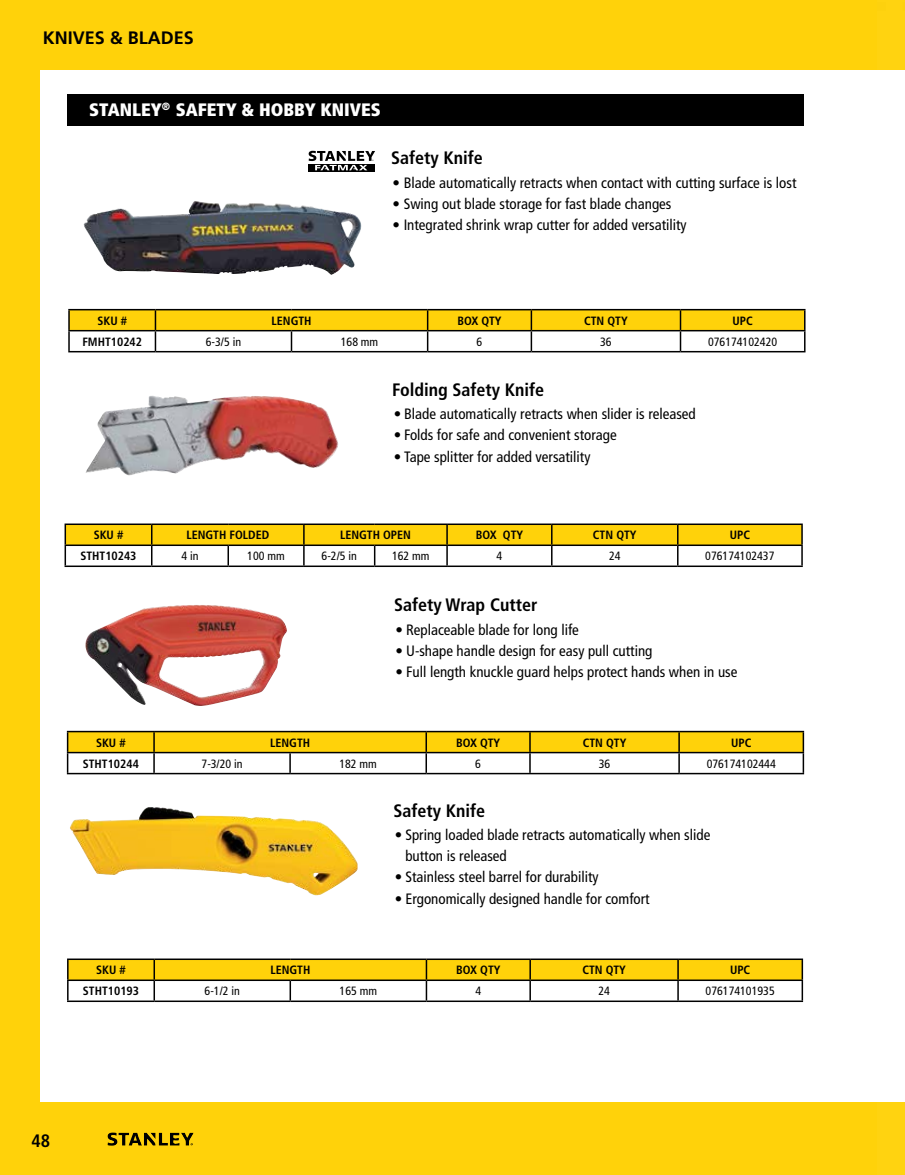
<style>
.page{position:relative;width:905px;height:1175px;background:#fff}
.page>*{position:absolute;margin:0;border:0;box-sizing:border-box;transform-origin:0 0}
.t1{font:700 condensed 18px "Frutiger";color:#000}
.t2{font:900 condensed 18px "Frutiger";color:#fff}
.t3{font:700 18px "Frutiger";color:#000}
.t4{font:condensed 15px/21.3px "Frutiger";color:#000}
.t5{font:700 condensed 12px "Frutiger";color:#000}
.t6{font:condensed 12px "Frutiger";color:#000}
</style>
<div class="page">
<div style="left:0;top:0;width:904px;height:1174px;background:#ffd20a"></div>
<svg style="left:107px;top:1132px;width:87px;height:13px"></svg>
<div style="left:41px;top:71px;width:863px;height:1031px;background:#fff"></div>
<hr style="left:67px;top:958px;width:87px;height:2px;background:#000">
<hr style="left:67px;top:1000px;width:87px;height:2px;background:#000">
<hr style="left:426px;top:1000px;width:104px;height:2px;background:#000">
<hr style="left:530px;top:1000px;width:148px;height:2px;background:#000">
<hr style="left:678px;top:1000px;width:125px;height:2px;background:#000">
<hr style="left:154px;top:958px;width:136px;height:2px;background:#000">
<hr style="left:290px;top:958px;width:136px;height:2px;background:#000">
<hr style="left:154px;top:1000px;width:136px;height:2px;background:#000">
<hr style="left:290px;top:1000px;width:136px;height:2px;background:#000">
<hr style="left:426px;top:958px;width:104px;height:2px;background:#000">
<hr style="left:530px;top:958px;width:148px;height:2px;background:#000">
<hr style="left:678px;top:958px;width:125px;height:2px;background:#000">
<svg style="left:67px;top:959px;width:736px;height:42px"></svg>
<hr style="left:678px;top:979px;width:125px;height:2px;background:#000">
<hr style="left:154px;top:979px;width:136px;height:2px;background:#000">
<hr style="left:290px;top:979px;width:136px;height:2px;background:#000">
<img style="left:70px;top:807px;width:287px;height:88px">
<hr style="left:68px;top:331px;width:2px;height:20px;background:#000">
<hr style="left:68px;top:309px;width:87px;height:1px;background:#000">
<hr style="left:68px;top:310px;width:2px;height:20px;background:#000">
<hr style="left:68px;top:330px;width:87px;height:1px;background:#000">
<hr style="left:68px;top:351px;width:87px;height:1px;background:#000">
<hr style="left:155px;top:309px;width:136px;height:1px;background:#000">
<hr style="left:291px;top:309px;width:136px;height:1px;background:#000">
<hr style="left:427px;top:309px;width:104px;height:1px;background:#000">
<hr style="left:531px;top:309px;width:149px;height:1px;background:#000">
<hr style="left:680px;top:309px;width:125px;height:1px;background:#000">
<svg style="left:69px;top:310px;width:736px;height:42px"></svg>
<hr style="left:680px;top:351px;width:125px;height:1px;background:#000">
<svg style="left:308px;top:170px;width:67px;height:1px"></svg>
<svg style="left:308px;top:151px;width:67px;height:19px"></svg>
<hr style="left:65px;top:523px;width:87px;height:2px;background:#000">
<hr style="left:65px;top:565px;width:87px;height:2px;background:#000">
<hr style="left:304px;top:565px;width:70px;height:2px;background:#000">
<hr style="left:374px;top:565px;width:73px;height:2px;background:#000">
<hr style="left:447px;top:565px;width:104px;height:2px;background:#000">
<hr style="left:551px;top:565px;width:126px;height:2px;background:#000">
<hr style="left:677px;top:565px;width:125px;height:2px;background:#000">
<hr style="left:152px;top:523px;width:76px;height:2px;background:#000">
<hr style="left:228px;top:523px;width:76px;height:2px;background:#000">
<hr style="left:152px;top:565px;width:76px;height:2px;background:#000">
<hr style="left:228px;top:565px;width:76px;height:2px;background:#000">
<hr style="left:304px;top:523px;width:70px;height:2px;background:#000">
<hr style="left:374px;top:523px;width:73px;height:2px;background:#000">
<hr style="left:447px;top:523px;width:104px;height:2px;background:#000">
<hr style="left:551px;top:523px;width:126px;height:2px;background:#000">
<hr style="left:677px;top:523px;width:125px;height:2px;background:#000">
<svg style="left:65px;top:524px;width:737px;height:42px"></svg>
<img style="left:84px;top:202px;width:278px;height:73px">
<img style="left:85px;top:395px;width:253px;height:80px">
<div style="left:67px;top:94px;width:736px;height:32px;background:#000"></div>
<hr style="left:802px;top:753px;width:2px;height:20px;background:#000">
<hr style="left:67px;top:773px;width:87px;height:1px;background:#000">
<hr style="left:426px;top:773px;width:104px;height:1px;background:#000">
<hr style="left:530px;top:773px;width:149px;height:1px;background:#000">
<hr style="left:679px;top:773px;width:125px;height:1px;background:#000">
<hr style="left:154px;top:773px;width:136px;height:1px;background:#000">
<hr style="left:290px;top:773px;width:136px;height:1px;background:#000">
<hr style="left:679px;top:731px;width:125px;height:1px;background:#000">
<svg style="left:67px;top:731px;width:736px;height:42px"></svg>
<hr style="left:802px;top:732px;width:2px;height:20px;background:#000">
<hr style="left:679px;top:752px;width:125px;height:1px;background:#000">
<hr style="left:154px;top:752px;width:136px;height:1px;background:#000">
<hr style="left:290px;top:752px;width:136px;height:1px;background:#000">
<img style="left:85px;top:605px;width:202px;height:101px">
<p class="t3" style="left:43px;top:27px;width:141px">KNIVES &amp; BLADES</p>
<p class="t2" style="left:89px;top:98px;width:98px">STANLEY<sup>®</sup> SAFETY</p>
<p class="t2" style="left:241px;top:98px;width:120px">&amp; HOBBY KNIVES</p>
<p class="t1" style="left:391px;top:147px;width:93px">Safety Knife</p>
<p class="t4" style="left:392px;top:172px;width:405px">• Blade automatically retracts when contact with cutting surface is lost</p>
<p class="t4" style="left:392px;top:193px;width:280px">• Swing out blade storage for fast blade changes</p>
<p class="t4" style="left:392px;top:214px;width:295px">• Integrated shrink wrap cutter for added versatility</p>
<p class="t5" style="left:97px;top:313px;width:31px">SKU #</p>
<p class="t5" style="left:271px;top:313px;width:8px">LENGTH</p>
<p class="t5" style="left:457px;top:313px;width:46px">Box Qty</p>
<p class="t5" style="left:584px;top:313px;width:8px">CTN</p>
<p class="t5" style="left:607px;top:313px;width:15px">QTY</p>
<p class="t5" style="left:732px;top:313px;width:8px">UPC</p>
<p class="t5" style="left:82px;top:334px;width:61px">FMHT10242</p>
<p class="t6" style="left:206px;top:334px;width:37px">6-3/5 in</p>
<p class="t6" style="left:341px;top:334px;width:39px">168 mm</p>
<p class="t6" style="left:476px;top:334px;width:7px">6</p>
<p class="t6" style="left:600px;top:334px;width:13px">36</p>
<p class="t6" style="left:708px;top:334px;width:71px">076174102420</p>
<p class="t1" style="left:392px;top:379px;width:153px">Folding Safety Knife</p>
<p class="t4" style="left:393px;top:403px;width:303px">• Blade automatically retracts when slider is released</p>
<p class="t4" style="left:393px;top:424px;width:224px">• Folds for safe and convenient storage</p>
<p class="t4" style="left:393px;top:446px;width:198px">• Tape splitter for added versatility</p>
<p class="t5" style="left:94px;top:528px;width:31px">SKU #</p>
<p class="t5" style="left:186px;top:528px;width:8px">LENGTH</p>
<p class="t5" style="left:229px;top:528px;width:8px">FOLDED</p>
<p class="t5" style="left:340px;top:528px;width:8px">LENGTH</p>
<p class="t5" style="left:383px;top:528px;width:8px">OPEN</p>
<p class="t5" style="left:475px;top:528px;width:49px">Box Qty</p>
<p class="t5" style="left:593px;top:528px;width:8px">CTN</p>
<p class="t5" style="left:616px;top:528px;width:15px">QTY</p>
<p class="t5" style="left:729px;top:528px;width:8px">UPC</p>
<p class="t5" style="left:80px;top:549px;width:8px">STHT</p>
<p class="t5" style="left:105px;top:549px;width:33px">10243</p>
<p class="t6" style="left:181px;top:549px;width:19px">4 in</p>
<p class="t6" style="left:247px;top:549px;width:39px">100 mm</p>
<p class="t6" style="left:321px;top:549px;width:37px">6-2/5 in</p>
<p class="t6" style="left:392px;top:549px;width:39px">162 mm</p>
<p class="t6" style="left:496px;top:549px;width:7px">4</p>
<p class="t6" style="left:609px;top:549px;width:13px">24</p>
<p class="t6" style="left:705px;top:549px;width:71px">076174102437</p>
<p class="t1" style="left:394px;top:594px;width:145px">Safety Wrap Cutter</p>
<p class="t4" style="left:395px;top:619px;width:185px">• Replaceable blade for long life</p>
<p class="t4" style="left:395px;top:640px;width:258px">• U-shape handle design for easy pull cutting</p>
<p class="t4" style="left:395px;top:661px;width:343px">• Full length knuckle guard helps protect hands when in use</p>
<p class="t5" style="left:96px;top:735px;width:31px">SKU #</p>
<p class="t5" style="left:270px;top:735px;width:8px">LENGTH</p>
<p class="t5" style="left:456px;top:735px;width:46px">Box Qty</p>
<p class="t5" style="left:582px;top:735px;width:8px">CTN</p>
<p class="t5" style="left:606px;top:735px;width:15px">QTY</p>
<p class="t5" style="left:731px;top:735px;width:8px">UPC</p>
<p class="t5" style="left:83px;top:756px;width:8px">STHT</p>
<p class="t5" style="left:108px;top:756px;width:33px">10244</p>
<p class="t6" style="left:201px;top:756px;width:43px">7-3/20 in</p>
<p class="t6" style="left:339px;top:756px;width:39px">182 mm</p>
<p class="t6" style="left:475px;top:756px;width:7px">6</p>
<p class="t6" style="left:598px;top:756px;width:13px">36</p>
<p class="t6" style="left:706px;top:756px;width:71px">076174102444</p>
<p class="t1" style="left:393px;top:799px;width:93px">Safety Knife</p>
<p class="t4" style="left:405px;top:824px;width:306px;text-indent:-10px">• Spring loaded blade retracts automatically when slide button is released</p>
<p class="t4" style="left:395px;top:866px;width:205px">• Stainless steel barrel for durability</p>
<p class="t4" style="left:395px;top:888px;width:256px">• Ergonomically designed handle for comfort</p>
<p class="t5" style="left:96px;top:963px;width:31px">SKU #</p>
<p class="t5" style="left:270px;top:963px;width:8px">LENGTH</p>
<p class="t5" style="left:456px;top:963px;width:46px">Box Qty</p>
<p class="t5" style="left:582px;top:963px;width:8px">CTN</p>
<p class="t5" style="left:605px;top:963px;width:15px">QTY</p>
<p class="t5" style="left:730px;top:963px;width:8px">UPC</p>
<p class="t5" style="left:83px;top:984px;width:8px">STHT</p>
<p class="t5" style="left:108px;top:984px;width:33px">10193</p>
<p class="t6" style="left:205px;top:984px;width:37px">6-1/2 in</p>
<p class="t6" style="left:339px;top:984px;width:39px">165 mm</p>
<p class="t6" style="left:475px;top:984px;width:7px">4</p>
<p class="t6" style="left:598px;top:984px;width:13px">24</p>
<p class="t6" style="left:705px;top:984px;width:71px">076174101935</p>
<p class="t1" style="left:31px;top:1129px;width:20px">48</p>
</div>
